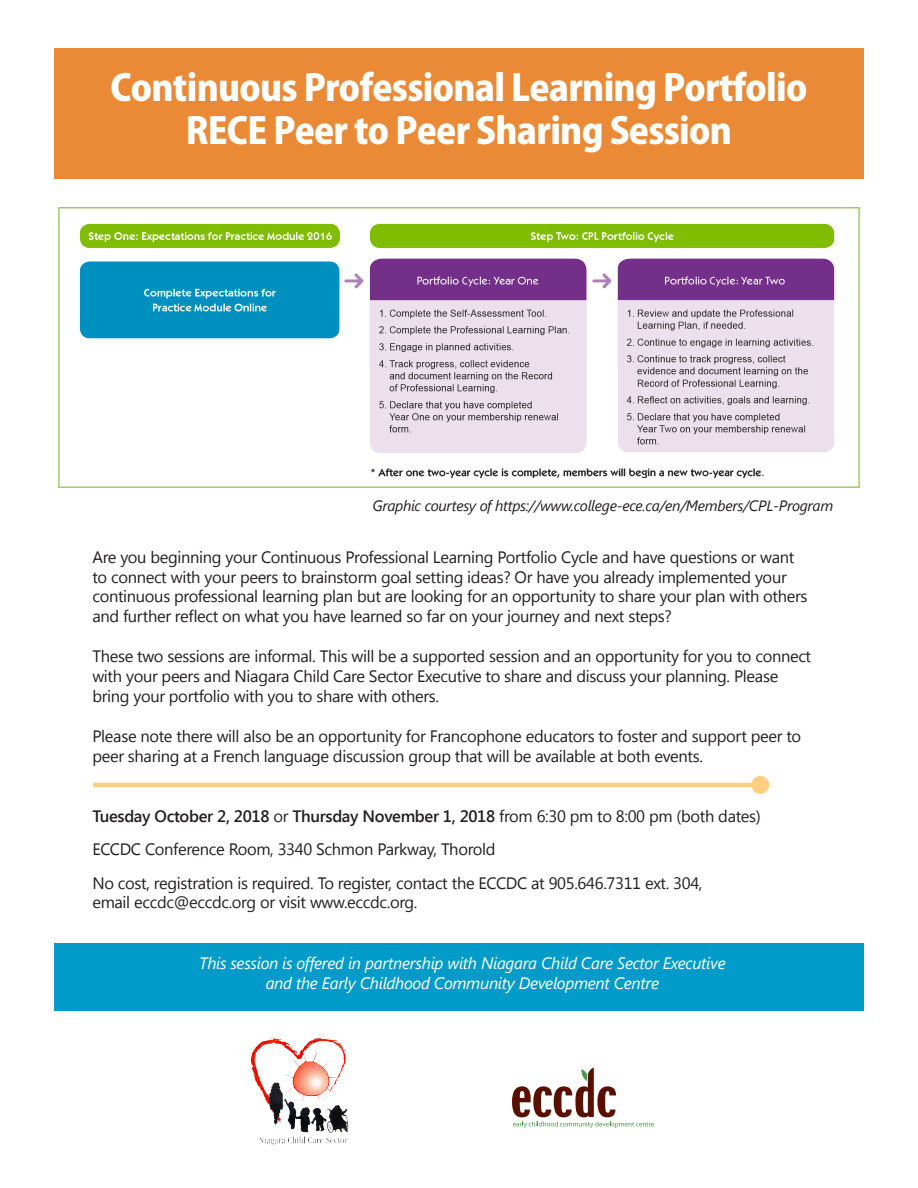
<style>
.page{position:relative;width:918px;height:1188px;background:#fff}
.page>*{position:absolute;margin:0;border:0;box-sizing:border-box;transform-origin:0 0}
.t1{font:800 36px "Koz Go Pro";letter-spacing:-.02em;color:#fff}
.t2{font:16.5px/19.8px "Segoe UI";letter-spacing:-.02em;color:#231f20}
.t3{font:italic 16.5px "Segoe UI";letter-spacing:-.02em;color:#fff}
.t4{font:600 16.5px "Segoe UI";letter-spacing:-.02em;color:#231f20}
.t5{font:italic 15px "Segoe UI";letter-spacing:-.02em;color:#231f20}
.s1{font-weight:400}
</style>
<div class="page">
<img style="left:74px;top:223px;width:770px;height:265px">
<hr style="left:93px;top:783px;width:667px;height:4px;background:#fece81">
<div style="left:751px;top:776px;width:18px;height:18px;background:#fece81;border-radius:50%"></div>
<div style="left:54px;top:943px;width:810px;height:68px;background:#009bc8"></div>
<svg style="left:512px;top:1067px;width:142px;height:61px"></svg>
<img style="left:250px;top:1038px;width:99px;height:107px">
<div style="left:54px;top:48px;width:810px;height:130px;background:#ea8a36"></div>
<p class="t1" style="left:110px;top:64px;width:699px">Continuous Professional Learning Portfolio</p>
<p class="t1" style="left:186px;top:107px;width:548px">RECE Peer to Peer Sharing Session</p>
<p class="t5" style="left:372px;top:495px;width:462px">Graphic courtesy of https://www.college-ece.ca/en/Members/CPL-Program</p>
<p class="t2" style="left:92px;top:546px;width:717px">Are you beginning your Continuous Professional Learning Portfolio Cycle and have questions or want to connect with your peers to brainstorm goal setting ideas? Or have you already implemented your continuous professional learning plan but are looking for an opportunity to share your plan with others and further reflect on what you have learned so far on your journey and next steps?</p>
<p class="t2" style="left:92px;top:646px;width:720px">These two sessions are informal. This will be a supported session and an opportunity for you to connect with your peers and Niagara Child Care Sector Executive to share and discuss your planning. Please bring your portfolio with you to share with others.</p>
<p class="t2" style="left:92px;top:725px;width:710px">Please note there will also be an opportunity for Francophone educators to foster and support peer to peer sharing at a French language discussion group that will be available at both events.</p>
<p class="t4" style="left:92px;top:805px;width:670px">Tuesday October 2, 2018 <span class="s1">or</span> Thursday November 1, 2018 <span class="s1">from 6:30 pm to 8:00 pm (both dates)</span></p>
<p class="t2" style="left:92px;top:839px;width:405px">ECCDC Conference Room, 3340 Schmon Parkway, Thorold</p>
<p class="t2" style="left:92px;top:872px;width:612px">No cost, registration is required. To register, contact the ECCDC at 905.646.7311 ext. 304,</p>
<p class="t2" style="left:92px;top:892px;width:327px">email eccdc@eccdc.org or visit www.eccdc.org.</p>
<p class="t3" style="left:199px;top:952px;width:528px">This session is offered in partnership with Niagara Child Care Sector Executive</p>
<p class="t3" style="left:266px;top:971px;width:395px">and the Early Childhood Community Development Centre</p>
</div>
